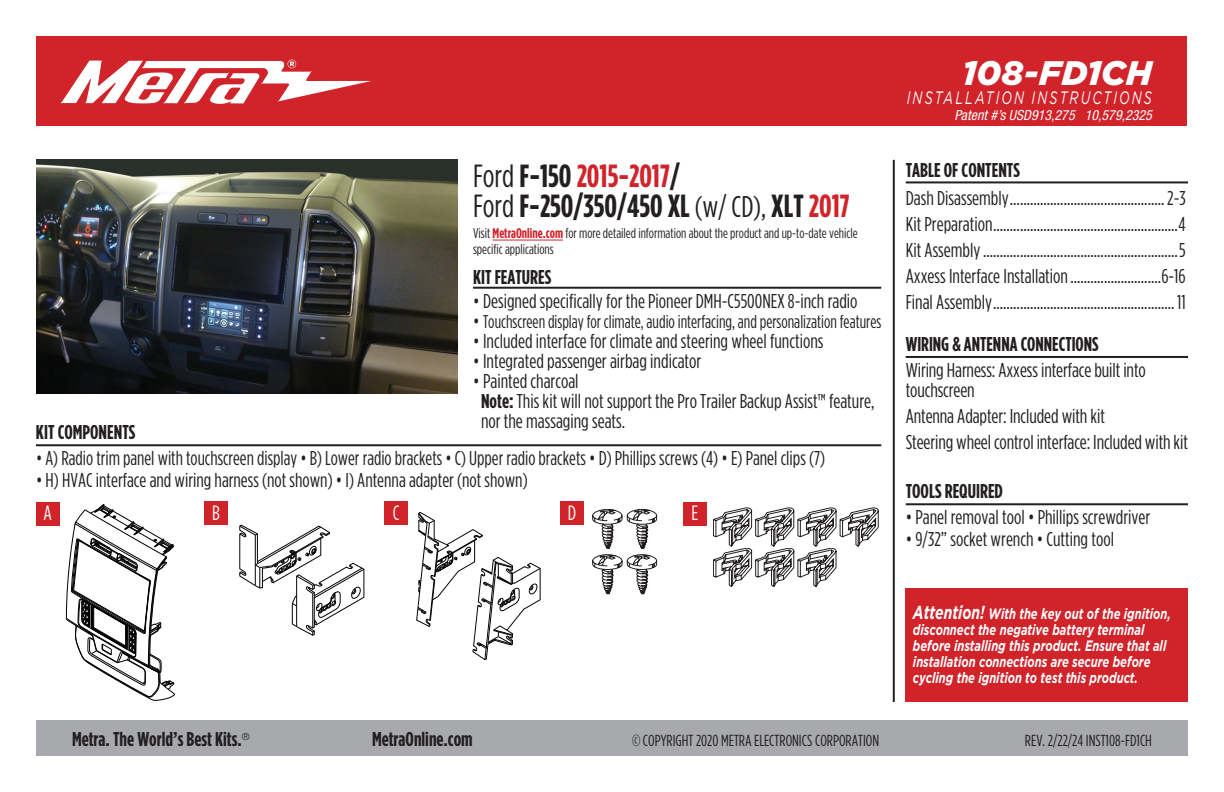
<style>
.page{position:relative;width:1224px;height:792px;background:#fff}
.page>*{position:absolute;margin:0;border:0;box-sizing:border-box;transform-origin:0 0}
.t1{font:italic 900 34px "Gotham";letter-spacing:-.005em;color:#fff}
.t2{font:700 32px/30px "Gotham Condensed";color:#231f20}
.t3{font:20.8px "Gotham Condensed";color:#fff}
.t4{font:20px/26px "Gotham Condensed";color:#231f20}
.t5{font:700 20px "Gotham Condensed";color:#231f20}
.t6{font:18.4px "Gotham Condensed";color:#231f20;scale:.95 1}
.t7{font:italic 18px "Gotham";letter-spacing:.165em;color:#fff;scale:.7 1}
.t8{font:16px "Gotham Condensed";color:#231f20}
.t9{font:italic 700 15px/16px "Gotham";color:#fff;scale:.74 1}
.t10{font:14px/16px "Gotham Condensed";color:#231f20}
.t11{font:italic condensed 14px "Helvetica Neue";color:#fff}
.s1{font-weight:400}
.s2{color:#d1232a}
.s3{font-weight:400;font-size:30px}
.s4{font-weight:700;color:#d1232a}
.s5{font-size:20px}
.s6{font-weight:700}
.s7{font-size:18.8px}
</style>
<div class="page">
<div style="left:36px;top:720px;width:1152px;height:36px;background:#a8a9ad"></div>
<hr style="left:893px;top:160px;width:2px;height:542px;background:#231f20">
<div style="left:36px;top:36px;width:1151px;height:90px;background:#d1232a"></div>
<svg style="left:60px;top:60px;width:311px;height:44px"></svg>
<div style="left:906px;top:588px;width:282px;height:114px;background:#d1232a"></div>
<img style="left:36px;top:160px;width:422px;height:233px">
<hr style="left:473px;top:287px;width:408px;height:2px;background:#231f20">
<hr style="left:36px;top:444px;width:845px;height:2px;background:#231f20">
<hr style="left:906px;top:503px;width:282px;height:2px;background:#231f20">
<hr style="left:906px;top:356px;width:282px;height:2px;background:#231f20">
<hr style="left:906px;top:181px;width:282px;height:2px;background:#231f20">
<svg style="left:66px;top:504px;width:109px;height:197px"></svg>
<svg style="left:239px;top:525px;width:126px;height:111px"></svg>
<svg style="left:416px;top:512px;width:125px;height:148px"></svg>
<svg style="left:592px;top:509px;width:66px;height:85px"></svg>
<div style="left:36px;top:502px;width:24px;height:24px;background:#d1232a"></div>
<div style="left:204px;top:502px;width:24px;height:23px;background:#d1232a"></div>
<div style="left:384px;top:502px;width:24px;height:23px;background:#d1232a"></div>
<div style="left:560px;top:502px;width:24px;height:23px;background:#d1232a"></div>
<hr style="left:493px;top:240px;width:70px;height:1px;background:#d1232a">
<svg style="left:713px;top:508px;width:165px;height:79px"></svg>
<div style="left:683px;top:502px;width:24px;height:24px;background:#d1232a"></div>
<h1 class="t1" style="left:962px;top:53px;width:191px">108-FD1CH</h1>
<p class="t7" style="left:907px;top:88px;width:352px">INSTALLATION INSTRUCTIONS</p>
<h2 class="t2" style="left:473px;top:160px;width:378px"><span class="s1">Ford</span> F-150 <span class="s2">2015-2017</span>/<br><span class="s1">Ford</span> F-250/350/450 XL <span class="s3">(w/ CD),</span> XLT <span class="s2">2017</span></h2>
<p class="t10" style="left:473px;top:225px;width:386px">Visit <span class="s4">MetraOnline.com</span> for more detailed information about the product and up-to-date vehicle specific applications</p>
<p class="t5" style="left:473px;top:265px;width:80px">KIT FEATURES</p>
<p class="t4" style="left:473px;top:287px;width:386px">• Designed specifically for the Pioneer DMH-C5500NEX 8-inch radio</p>
<p class="t6" style="left:473px;top:311px;width:431px"><span class="s5">•</span> Touchscreen display for climate, audio interfacing, and personalization features</p>
<p class="t4" style="left:473px;top:327px;width:352px">• Included interface for climate and steering wheel functions</p>
<p class="t4" style="left:473px;top:347px;width:230px">• Integrated passenger airbag indicator</p>
<p class="t4" style="left:481px;top:370px;width:395px;line-height:20px;text-indent:-8px">• Painted charcoal<br><span class="s6">Note:</span> This kit will not support the Pro Trailer Backup Assist™ feature, nor the massaging seats.</p>
<p class="t5" style="left:36px;top:421px;width:101px">KIT COMPONENTS</p>
<p class="t4" style="left:36px;top:445px;width:791px">• A) Radio trim panel with touchscreen display • B) Lower radio brackets • C) Upper radio brackets • D) Phillips screws (4) • E) Panel clips (7)</p>
<p class="t4" style="left:36px;top:467px;width:493px">• H) HVAC interface and wiring harness (not shown) • I) Antenna adapter (not shown)</p>
<p class="t3" style="left:44px;top:502px;width:10px">A</p>
<p class="t3" style="left:212px;top:501px;width:9px">B</p>
<p class="t3" style="left:393px;top:501px;width:8px">C</p>
<p class="t3" style="left:568px;top:501px;width:10px">D</p>
<p class="t3" style="left:692px;top:502px;width:8px">E</p>
<p class="t11" style="left:954px;top:107px;width:199px">Patent #’s USD913,275 10,579,2325</p>
<p class="t5" style="left:906px;top:158px;width:116px">TABLE OF CONTENTS</p>
<p class="t4" style="left:906px;top:184px;width:281px;text-align:justify">Dash Disassembly..............................................2-3<br>Kit Preparation.......................................................4<br>Kit Assembly..........................................................5<br>Axxess Interface Installation...........................6-16<br>Final Assembly...................................................... 11</p>
<p class="t5" style="left:906px;top:333px;width:194px">WIRING &amp; ANTENNA CONNECTIONS</p>
<p class="t4" style="left:906px;top:360px;width:242px;line-height:20px">Wiring Harness: Axxess interface built into touchscreen</p>
<p class="t4" style="left:906px;top:403px;width:284px">Antenna Adapter: Included with kit<br>Steering wheel control interface: Included with kit</p>
<p class="t5" style="left:906px;top:480px;width:99px">TOOLS REQUIRED</p>
<p class="t4" style="left:906px;top:504px;width:246px">• Panel removal tool • Phillips screwdriver</p>
<p class="t4" style="left:906px;top:526px;width:210px">• 9/32” socket wrench • Cutting tool</p>
<p class="t9" style="left:913px;top:605px;width:350px"><span class="s7">Attention!</span> With the key out of the ignition, disconnect the negative battery terminal before installing this product. Ensure that all installation connections are secure before cycling the ignition to test this product.</p>
<p class="t5" style="left:72px;top:728px;width:179px">Metra. The World’s Best Kits.<sup>®</sup></p>
<p class="t5" style="left:372px;top:728px;width:102px">MetraOnline.com</p>
<p class="t8" style="left:632px;top:732px;width:249px">© COPYRIGHT 2020 METRA ELECTRONICS CORPORATION</p>
<p class="t8" style="left:1025px;top:732px;width:129px">REV. 2/22/24 INST108-FD1CH</p>
</div>
